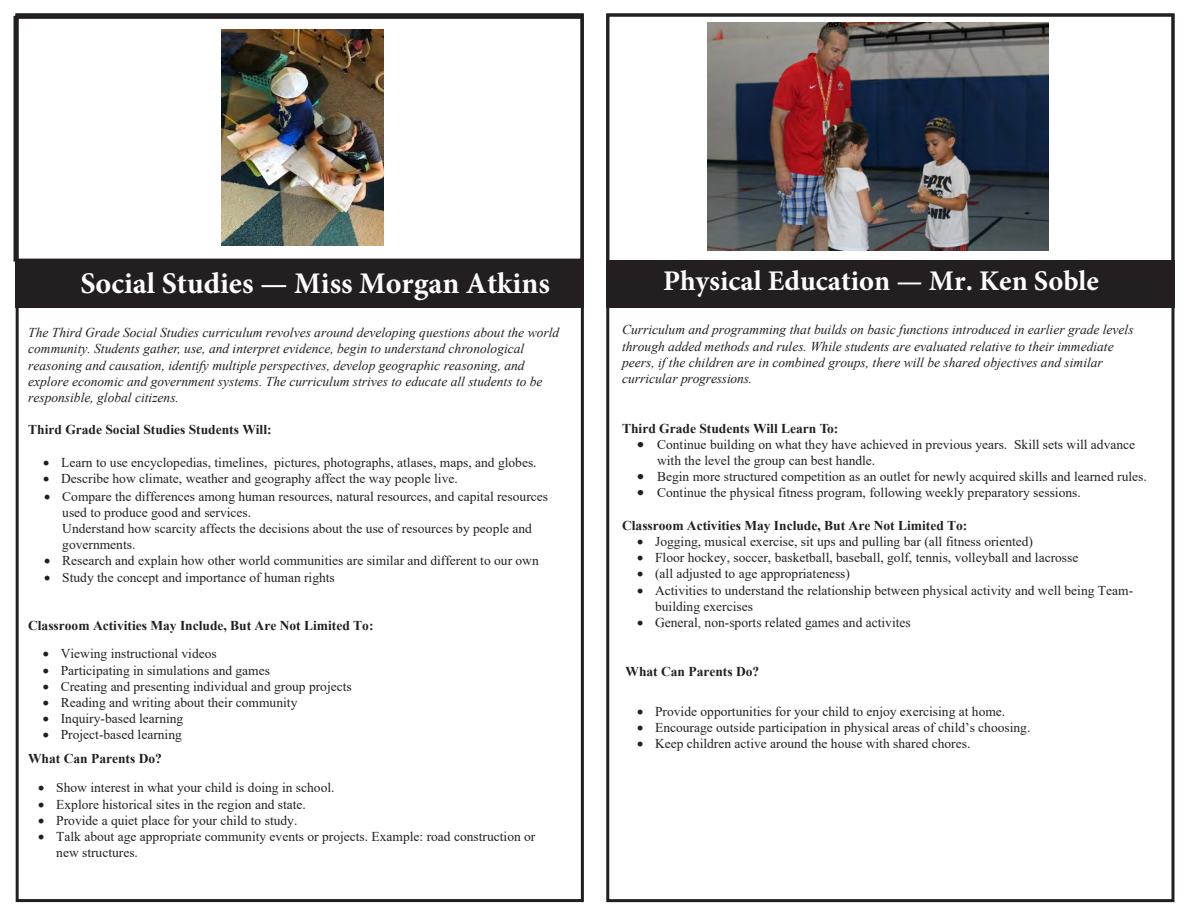
<style>
.page{position:relative;width:1188px;height:918px;background:#fff}
.page>*{position:absolute;margin:0;border:0;box-sizing:border-box;transform-origin:0 0}
.t1{font:700 30px "Minion Pro";color:#fff}
.t2{font:700 28.5px "Minion Pro";color:#fff}
.t3{font:13.5px/16.2px "Times New Roman";color:#231f20}
.t4{font:italic 13.5px/16.2px "Times New Roman";color:#231f20}
.t5{font:700 13.5px "Times New Roman";color:#231f20}
.t6{font:13.5px "Times New Roman";color:#231f20}
.s1{font-weight:700}
</style>
<div class="page">
<div style="left:15px;top:260px;width:569px;height:48px;background:#231f20"></div>
<div style="left:14px;top:16px;width:570px;height:246px;border:3px solid #231f20"></div>
<div style="left:606px;top:14px;width:568px;height:250px;border:3px solid #231f20"></div>
<div style="left:606px;top:260px;width:568px;height:48px;background:#231f20"></div>
<div style="left:16px;top:13px;width:568px;height:889px;border:3px solid #231f20"></div>
<img style="left:707px;top:23px;width:342px;height:227px">
<img style="left:222px;top:30px;width:161px;height:216px">
<p class="t1" style="left:80px;top:262px;width:471px">Social Studies — Miss Morgan Atkins</p>
<p class="t2" style="left:663px;top:260px;width:437px">Physical Education — Mr. Ken Soble</p>
<p class="t4" style="left:622px;top:322px;width:513px">Curriculum and programming that builds on basic functions introduced in earlier grade levels through added methods and rules. While students are evaluated relative to their immediate peers, if the children are in combined groups, there will be shared objectives and similar curricular progressions.</p>
<p class="t5" style="left:622px;top:418px;width:218px">Third Grade Students Will Learn To:</p>
<p class="t3" style="left:657px;top:436px;width:480px;text-indent:-20px">• Continue building on what they have achieved in previous years. Skill sets will advance with the level the group can best handle.</p>
<p class="t3" style="left:637px;top:468px;width:511px">• Begin more structured competition as an outlet for newly acquired skills and learned rules.</p>
<p class="t3" style="left:637px;top:484px;width:445px">• Continue the physical fitness program, following weekly preparatory sessions.</p>
<p class="t5" style="left:622px;top:515px;width:347px">Classroom Activities May Include, But Are Not Limited To:</p>
<p class="t3" style="left:637px;top:533px;width:397px">• Jogging, musical exercise, sit ups and pulling bar (all fitness oriented)</p>
<p class="t3" style="left:637px;top:549px;width:443px">• Floor hockey, soccer, basketball, baseball, golf, tennis, volleyball and lacrosse</p>
<p class="t3" style="left:637px;top:565px;width:214px">• (all adjusted to age appropriateness)</p>
<p class="t3" style="left:655px;top:581px;width:480px;text-indent:-18px">• Activities to understand the relationship between physical activity and well being Team&shy;building exercises</p>
<p class="t6" style="left:637px;top:613px;width:275px">• General, non-sports related games and activites</p>
<p class="t5" style="left:626px;top:662px;width:135px">What Can Parents Do?</p>
<p class="t3" style="left:637px;top:703px;width:370px">• Provide opportunities for your child to enjoy exercising at home.</p>
<p class="t3" style="left:637px;top:719px;width:395px">• Encourage outside participation in physical areas of child’s choosing.</p>
<p class="t3" style="left:637px;top:735px;width:335px">• Keep children active around the house with shared chores.</p>
<p class="t4" style="left:28px;top:324px;width:532px">The Third Grade Social Studies curriculum revolves around developing questions about the world community. Students gather, use, and interpret evidence, begin to understand chronological reasoning and causation, identify multiple perspectives, develop geographic reasoning, and explore economic and government systems. The curriculum strives to educate all students to be responsible, global citizens.</p>
<p class="t5" style="left:28px;top:420px;width:245px">Third Grade Social Studies Students Will:</p>
<p class="t3" style="left:43px;top:454px;width:495px">• Learn to use encyclopedias, timelines, pictures, photographs, atlases, maps, and globes.</p>
<p class="t3" style="left:43px;top:470px;width:416px">• Describe how climate, weather and geography affect the way people live.</p>
<p class="t3" style="left:62px;top:488px;width:487px;text-indent:-18px">• Compare the differences among human resources, natural resources, and capital resources used to produce good and services.<br>Understand how scarcity affects the decisions about the use of resources by people and governments.</p>
<p class="t3" style="left:44px;top:552px;width:496px">• Research and explain how other world communities are similar and different to our own</p>
<p class="t3" style="left:44px;top:569px;width:292px">• Study the concept and importance of human rights</p>
<p class="t5" style="left:28px;top:616px;width:347px">Classroom Activities May Include, But Are Not Limited To:</p>
<p class="t3" style="left:43px;top:645px;width:175px">• Viewing instructional videos</p>
<p class="t3" style="left:43px;top:661px;width:229px">• Participating in simulations and games</p>
<p class="t3" style="left:43px;top:678px;width:310px">• Creating and presenting individual and group projects</p>
<p class="t3" style="left:43px;top:694px;width:256px">• Reading and writing about their community</p>
<p class="t3" style="left:43px;top:710px;width:142px">• Inquiry-based learning</p>
<p class="t3" style="left:28px;top:722px;width:155px;line-height:24px;text-indent:15px">• Project-based learning<br><span class="s1">What Can Parents Do?</span></p>
<p class="t3" style="left:38px;top:779px;width:298px">• Show interest in what your child is doing in school.</p>
<p class="t3" style="left:38px;top:795px;width:269px">• Explore historical sites in the region and state.</p>
<p class="t3" style="left:38px;top:812px;width:261px">• Provide a quiet place for your child to study.</p>
<p class="t3" style="left:56px;top:828px;width:481px;text-indent:-18px">• Talk about age appropriate community events or projects. Example: road construction or new structures.</p>
</div>
